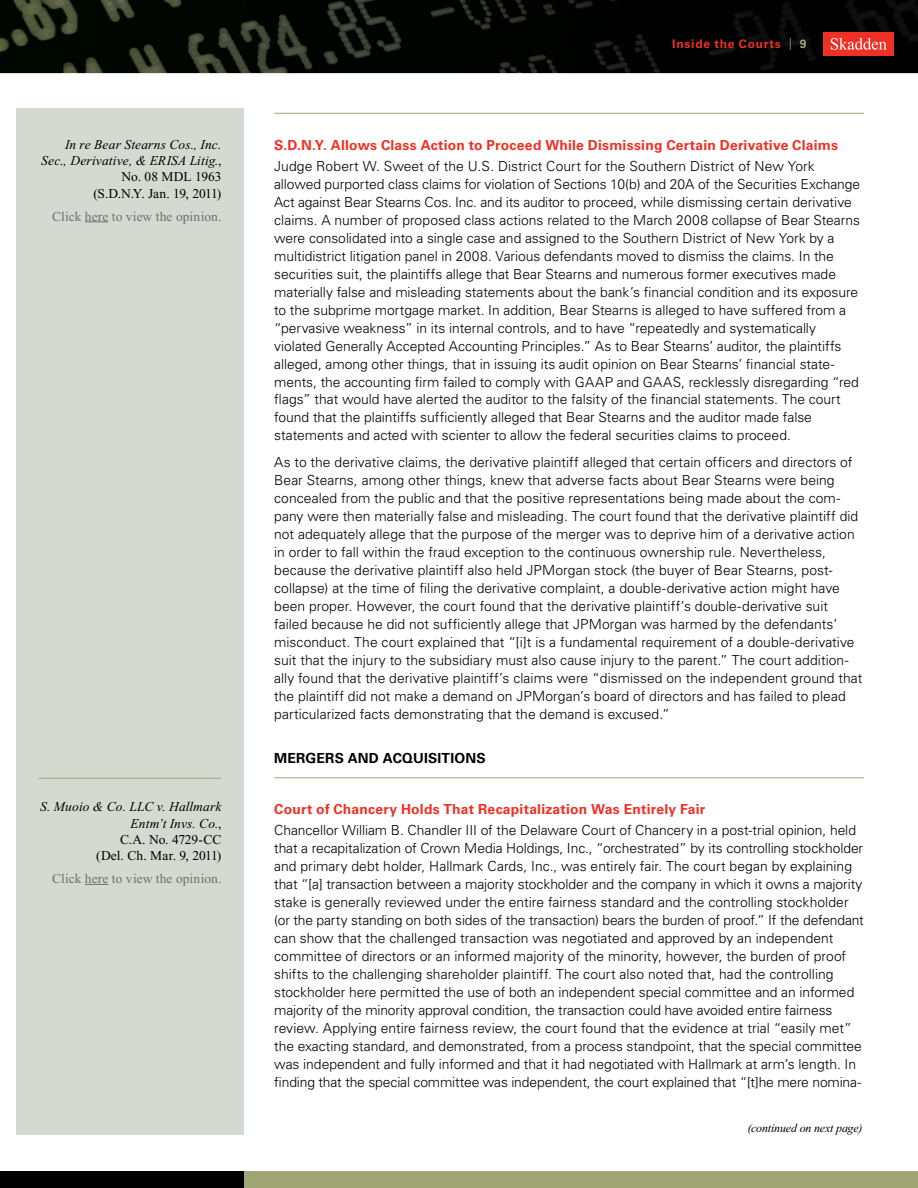
<style>
.page{position:relative;width:918px;height:1188px;background:#fff}
.page>*{position:absolute;margin:0;border:0;box-sizing:border-box;transform-origin:0 0}
.t1{font:300 13.8px/18px "Univers LT Std";color:#000}
.t2{font:700 13.8px "Univers LT Std";letter-spacing:.015em;color:#ee3124}
.t3{font:700 13.8px "Univers LT Std";letter-spacing:.015em;color:#000}
.t4{font:italic 13.5px/16.2px "Times New Roman PS Std";letter-spacing:.01em;color:#000;text-align:right}
.t5{font:13.5px "Times New Roman PS Std";letter-spacing:.005em;color:#6f6e71}
.t6{font:italic 12px "Times New Roman PS Std";letter-spacing:-.015em;color:#000}
.t7{font:700 12px "Univers LT Std";letter-spacing:.065em;color:#ee3124}
.s1{font-style:normal}
.s2{font-weight:300;color:#a0a576}
.s3{color:#a0a576}
</style>
<div class="page">
<img style="left:0;top:0;width:918px;height:73px">
<div style="left:16px;top:108px;width:228px;height:1026px;background:#d4dad0"></div>
<div style="left:0;top:1172px;width:918px;height:16px;background:#a0a576"></div>
<div style="left:0;top:1172px;width:244px;height:16px;background:#000"></div>
<div style="left:824px;top:32px;width:70px;height:23px;background:#ee3124"></div>
<svg style="left:831px;top:38px;width:56px;height:12px"></svg>
<hr style="left:274px;top:113px;width:590px;height:1px;background:#a0a576">
<hr style="left:274px;top:778px;width:590px;height:1px;background:#a0a576">
<svg style="left:85px;top:222px;width:24px;height:1px"></svg>
<hr style="left:39px;top:778px;width:182px;height:1px;background:#a0a576">
<svg style="left:85px;top:884px;width:24px;height:1px"></svg>
<p class="t4" style="left:41px;top:136px;width:182px">In re Bear Stearns Cos., Inc.<br>Sec., Derivative, &amp; ERISA Litig.<span class="s1">,<br>No. 08 MDL 1963<br>(S.D.N.Y. Jan. 19, 2011)</span></p>
<p class="t5" style="left:52px;top:209px;width:171px">Click here to view the opinion.</p>
<p class="t4" style="left:40px;top:799px;width:183px">S. Muoio &amp; Co. LLC v. Hallmark<br>Entm’t Invs. Co.<span class="s1">,<br>C.A. No. 4729-CC<br>(Del. Ch. Mar. 9, 2011)</span></p>
<p class="t5" style="left:52px;top:871px;width:171px">Click here to view the opinion.</p>
<p class="t7" style="left:672px;top:37px;width:136px">Inside the Courts <span class="s2">|</span> <span class="s3">9</span></p>
<p class="t2" style="left:274px;top:137px;width:565px">S.D.N.Y. Allows Class Action to Proceed While Dismissing Certain Derivative Claims</p>
<p class="t1" style="left:274px;top:157px;width:588px">Judge Robert W. Sweet of the U.S. District Court for the Southern District of New York allowed purported class claims for violation of Sections 10(b) and 20A of the Securities Exchange Act against Bear Stearns Cos. Inc. and its auditor to proceed, while dismissing certain derivative claims. A number of proposed class actions related to the March 2008 collapse of Bear Stearns were consolidated into a single case and assigned to the Southern District of New York by a multidistrict litigation panel in 2008. Various defendants moved to dismiss the claims. In the securities suit, the plaintiffs allege that Bear Stearns and numerous former executives made materially false and misleading statements about the bank’s financial condition and its exposure to the subprime mortgage market. In addition, Bear Stearns is alleged to have suffered from a “pervasive weakness” in its internal controls, and to have “repeatedly and systematically violated Generally Accepted Accounting Principles.” As to Bear Stearns’ auditor, the plaintiffs alleged, among other things, that in issuing its audit opinion on Bear Stearns’ financial state&shy;ments, the accounting firm failed to comply with GAAP and GAAS, recklessly disregarding “red flags” that would have alerted the auditor to the falsity of the financial statements. The court found that the plaintiffs sufficiently alleged that Bear Stearns and the auditor made false statements and acted with scienter to allow the federal securities claims to proceed.</p>
<p class="t1" style="left:274px;top:454px;width:590px">As to the derivative claims, the derivative plaintiff alleged that certain officers and directors of Bear Stearns, among other things, knew that adverse facts about Bear Stearns were being concealed from the public and that the positive representations being made about the com&shy;pany were then materially false and misleading. The court found that the derivative plaintiff did not adequately allege that the purpose of the merger was to deprive him of a derivative action in order to fall within the fraud exception to the continuous ownership rule. Nevertheless, because the derivative plaintiff also held JPMorgan stock (the buyer of Bear Stearns, post&shy;collapse) at the time of filing the derivative complaint, a double-derivative action might have been proper. However, the court found that the derivative plaintiff’s double-derivative suit failed because he did not sufficiently allege that JPMorgan was harmed by the defendants’ misconduct. The court explained that “[i]t is a fundamental requirement of a double-derivative suit that the injury to the subsidiary must also cause injury to the parent.” The court addition&shy;ally found that the derivative plaintiff’s claims were “dismissed on the independent ground that the plaintiff did not make a demand on JPMorgan’s board of directors and has failed to plead particularized facts demonstrating that the demand is excused.”</p>
<p class="t3" style="left:274px;top:750px;width:12px">MER</p>
<p class="t3" style="left:306px;top:750px;width:21px">GERS</p>
<p class="t3" style="left:348px;top:750px;width:118px">AND ACQUISITIONS</p>
<p class="t2" style="left:274px;top:801px;width:433px">Court of Chancery Holds That Recapitalization Was Entirely Fair</p>
<p class="t1" style="left:274px;top:821px;width:591px">Chancellor William B. Chandler III of the Delaware Court of Chancery in a post-trial opinion, held that a recapitalization of Crown Media Holdings, Inc., “orchestrated” by its controlling stockholder and primary debt holder, Hallmark Cards, Inc., was entirely fair. The court began by explaining that “[a] transaction between a majority stockholder and the company in which it owns a majority stake is generally reviewed under the entire fairness standard and the controlling stockholder (or the party standing on both sides of the transaction) bears the burden of proof.” If the defendant can show that the challenged transaction was negotiated and approved by an independent committee of directors or an informed majority of the minority, however, the burden of proof shifts to the challenging shareholder plaintiff. The court also noted that, had the controlling stockholder here permitted the use of both an independent special committee and an informed majority of the minority approval condition, the transaction could have avoided entire fairness review. Applying entire fairness review, the court found that the evidence at trial “easily met” the exacting standard, and demonstrated, from a process standpoint, that the special committee was independent and fully informed and that it had negotiated with Hallmark at arm’s length. In finding that the special committee was independent, the court explained that “[t]he mere nomina-</p>
<p class="t6" style="left:747px;top:1122px;width:117px">(continued on next page)</p>
</div>
